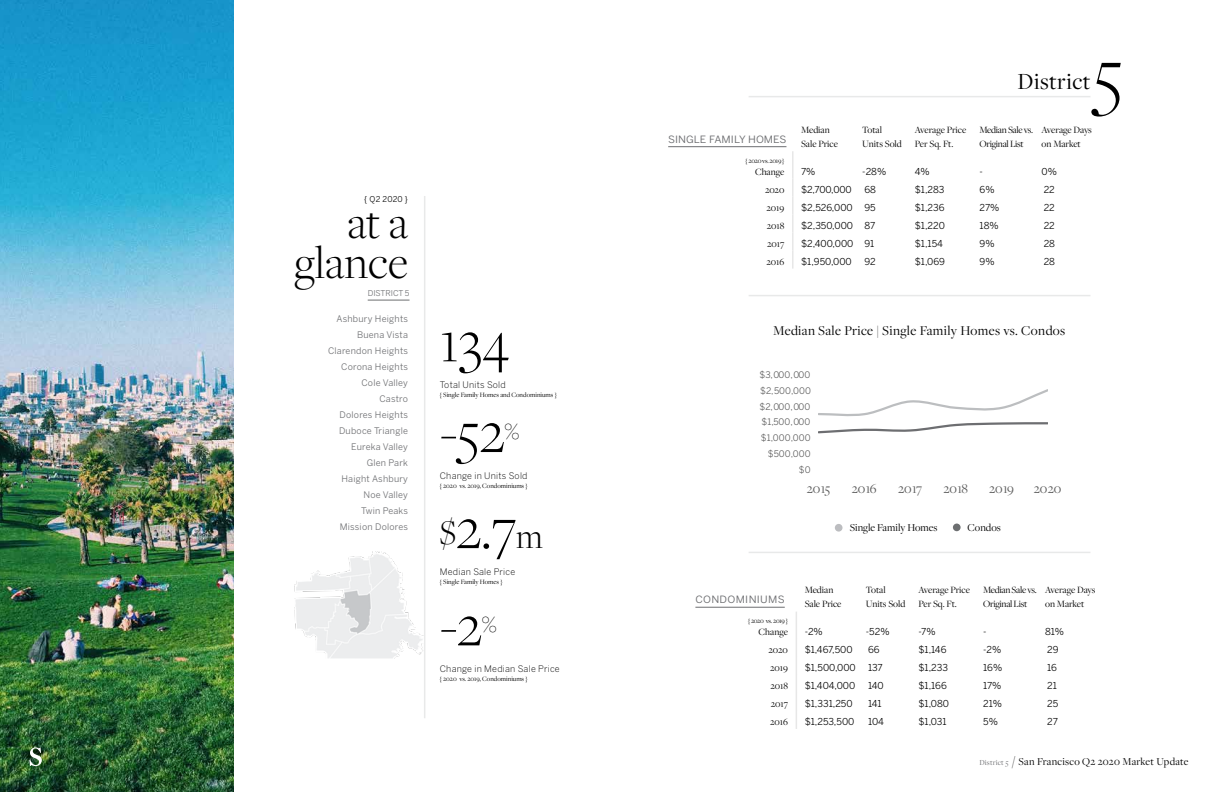
<style>
.page{position:relative;width:1224px;height:792px;background:#fff}
.page>*{position:absolute;margin:0;border:0;box-sizing:border-box;transform-origin:0 0}
.t1{font:300 80px "Freight Disp Pro";color:#000}
.t2{font:300 60px "Freight Disp Pro";color:#000}
.t3{font:300 48px/40px "Freight Disp Pro";color:#000;text-align:right}
.t4{font:24px "Freight Disp Pro";letter-spacing:.025em;color:#000}
.t5{font:300 24px "Freight Disp Pro";color:#000}
.t6{font:14px "Freight Disp Pro";letter-spacing:.025em;color:#000}
.t7{font:14px "Freight Disp Pro";letter-spacing:-.01em;color:#595959}
.t8{font:12.5px "Benton Sans";color:#6d6e71}
.t9{font:12.5px "Benton Sans";letter-spacing:.025em;color:#6d6e71}
.t10{font:11px "Freight Disp Pro";letter-spacing:.025em;color:#000}
.t11{font:11px "Freight Disp Pro";letter-spacing:.005em;color:#000}
.t12{font:10px/14px "Freight Disp Pro";letter-spacing:-.005em;color:#000}
.t13{font:10px/14px "Freight Disp Pro";letter-spacing:-.03em;color:#000}
.t14{font:9.5px "Benton Sans";color:#000}
.t15{font:9px/16px "Benton Sans";letter-spacing:.025em;color:#6d6e71;text-align:right}
.t16{font:300 9px "Benton Sans";letter-spacing:.025em;color:#000}
.t17{font:9px "Benton Sans";letter-spacing:.015em;color:#595959}
.t18{font:8px "Benton Sans";color:#6d6e71}
.t19{font:8px "Benton Sans";letter-spacing:.015em;color:#000}
.t20{font:7px "Freight Disp Pro";color:#000}
.t21{font:7px "Freight Disp Pro";letter-spacing:-.03em;color:#000}
.s1{font-size:36px}
.s2{font-size:8px;color:#6d6e71}
.s3{font-size:14px}
</style>
<div class="page">
<img style="left:0;top:0;width:234px;height:792px">
<svg style="left:30px;top:747px;width:12px;height:19px"></svg>
<hr style="left:424px;top:196px;width:1px;height:522px;background:#b4b6b8">
<img style="left:294px;top:552px;width:129px;height:107px">
<hr style="left:368px;top:300px;width:42px;height:1px;background:#6d6e71">
<hr style="left:749px;top:96px;width:341px;height:1px;background:#b4b6b8">
<hr style="left:695px;top:607px;width:90px;height:1px;background:#6d6e71">
<hr style="left:668px;top:146px;width:118px;height:1px;background:#6d6e71">
<svg style="left:796px;top:612px;width:1px;height:117px"></svg>
<hr style="left:792px;top:151px;width:2px;height:28px;background:#e7e7e7">
<svg style="left:792px;top:179px;width:2px;height:90px"></svg>
<hr style="left:749px;top:295px;width:341px;height:1px;background:#b4b6b8">
<hr style="left:749px;top:552px;width:341px;height:1px;background:#b4b6b8">
<div style="left:835px;top:524px;width:8px;height:8px;background:#bcbdc0;border-radius:50%"></div>
<div style="left:953px;top:524px;width:8px;height:7px;background:#6d6f71;border-radius:50%"></div>
<svg style="left:819px;top:389px;width:229px;height:45px"></svg>
<p class="t19" style="left:364px;top:195px;width:45px">{ Q2 2020 }</p>
<h3 class="t3" style="left:294px;top:202px;width:115px">at a glance</h3>
<p class="t18" style="left:368px;top:288px;width:43px">DISTRICT 5</p>
<p class="t15" style="left:328px;top:311px;width:81px">Ashbury Heights<br>Buena Vista<br>Clarendon Heights<br>Corona Heights<br>Cole Valley<br>Castro<br>Dolores Heights<br>Duboce Triangle<br>Eureka Valley<br>Glen Park<br>Haight Ashbury<br>Noe Valley<br>Twin Peaks<br>Mission Dolores</p>
<h2 class="t2" style="left:440px;top:303px;width:71px">134</h2>
<p class="t16" style="left:440px;top:380px;width:67px">Total Units Sold</p>
<p class="t20" style="left:440px;top:391px;width:118px">{ Single Family Homes and Condominiums }</p>
<h2 class="t2" style="left:440px;top:394px;width:66px">-52</h2>
<h3 class="t5" style="left:505px;top:416px;width:16px">%</h3>
<p class="t16" style="left:440px;top:470px;width:89px">Change in Units Sold</p>
<p class="t20" style="left:440px;top:481px;width:89px">{ 2020 vs. 2019, Condominiums }</p>
<h2 class="t2" style="left:440px;top:490px;width:100px"><span class="s1">$</span>2.7<span class="s1">m</span></h2>
<p class="t16" style="left:440px;top:567px;width:77px">Median Sale Price</p>
<p class="t20" style="left:440px;top:577px;width:64px">{ Single Family Homes }</p>
<h2 class="t2" style="left:440px;top:587px;width:44px">-2</h2>
<h3 class="t5" style="left:482px;top:609px;width:16px">%</h3>
<p class="t16" style="left:440px;top:664px;width:121px">Change in Median Sale Price</p>
<p class="t20" style="left:440px;top:675px;width:89px">{ 2020 vs. 2019, Condominiums }</p>
<h3 class="t8" style="left:668px;top:131px;width:120px">single family homes</h3>
<h3 class="t4" style="left:1018px;top:65px;width:74px">District</h3>
<h1 class="t1" style="left:1092px;top:23px;width:32px">5</h1>
<p class="t12" style="left:801px;top:122px;width:38px">Median<br>Sale Price</p>
<p class="t12" style="left:862px;top:122px;width:41px">Total<br>Units Sold</p>
<p class="t12" style="left:915px;top:122px;width:53px">Average Price<br>Per Sq. Ft.</p>
<p class="t13" style="left:980px;top:122px;width:55px">Median Sale vs.<br>Original List</p>
<p class="t12" style="left:1042px;top:122px;width:52px">Average Days on Market</p>
<p class="t21" style="left:746px;top:156px;width:40px">{ 2020 vs. 2019 }</p>
<p class="t12" style="left:755px;top:164px;width:31px">Change</p>
<p class="t14" style="left:801px;top:165px;width:16px">7%</p>
<p class="t14" style="left:862px;top:165px;width:25px">-28%</p>
<p class="t14" style="left:915px;top:165px;width:16px">4%</p>
<p class="t14" style="left:980px;top:165px;width:5px">-</p>
<p class="t14" style="left:1042px;top:165px;width:17px">0%</p>
<p class="t12" style="left:765px;top:182px;width:21px">2020</p>
<p class="t14" style="left:801px;top:183px;width:52px">$2,700,000</p>
<p class="t14" style="left:864px;top:183px;width:13px">68</p>
<p class="t14" style="left:915px;top:183px;width:31px">$1,283</p>
<p class="t14" style="left:980px;top:183px;width:17px">6%</p>
<p class="t14" style="left:1044px;top:183px;width:13px">22</p>
<p class="t12" style="left:767px;top:200px;width:19px">2019</p>
<p class="t14" style="left:801px;top:201px;width:76px">$2,526,000 95</p>
<p class="t14" style="left:915px;top:201px;width:31px">$1,236</p>
<p class="t14" style="left:980px;top:201px;width:21px">27%</p>
<p class="t14" style="left:1044px;top:201px;width:13px">22</p>
<p class="t12" style="left:767px;top:218px;width:19px">2018</p>
<p class="t14" style="left:801px;top:219px;width:76px">$2,350,000 87</p>
<p class="t14" style="left:915px;top:219px;width:32px">$1,220</p>
<p class="t14" style="left:980px;top:219px;width:21px">18%</p>
<p class="t14" style="left:1044px;top:219px;width:13px">22</p>
<p class="t12" style="left:767px;top:236px;width:19px">2017</p>
<p class="t14" style="left:801px;top:237px;width:75px">$2,400,000 91</p>
<p class="t14" style="left:915px;top:237px;width:30px">$1,154</p>
<p class="t14" style="left:980px;top:237px;width:17px">9%</p>
<p class="t14" style="left:1044px;top:237px;width:13px">28</p>
<p class="t12" style="left:767px;top:254px;width:19px">2016</p>
<p class="t14" style="left:801px;top:255px;width:52px">$1,950,000</p>
<p class="t14" style="left:864px;top:255px;width:13px">92</p>
<p class="t14" style="left:915px;top:255px;width:32px">$1,069</p>
<p class="t14" style="left:980px;top:255px;width:17px">9%</p>
<p class="t14" style="left:1044px;top:255px;width:13px">28</p>
<h3 class="t6" style="left:773px;top:321px;width:294px">Median Sale Price | Single Family Homes vs. Condos</h3>
<p class="t17" style="left:759px;top:370px;width:52px">$3,000,000</p>
<p class="t17" style="left:760px;top:386px;width:52px">$2,500,000</p>
<p class="t17" style="left:759px;top:402px;width:52px">$2,000,000</p>
<p class="t17" style="left:761px;top:417px;width:50px">$1,500,000</p>
<p class="t17" style="left:761px;top:433px;width:51px">$1,000,000</p>
<p class="t17" style="left:768px;top:449px;width:44px">$500,000</p>
<p class="t17" style="left:799px;top:465px;width:13px">$0</p>
<h3 class="t7" style="left:807px;top:480px;width:25px">2015</h3>
<h3 class="t7" style="left:852px;top:480px;width:26px">2016</h3>
<h3 class="t7" style="left:898px;top:480px;width:25px">2017</h3>
<h3 class="t7" style="left:944px;top:480px;width:26px">2018</h3>
<h3 class="t7" style="left:989px;top:480px;width:26px">2019</h3>
<h3 class="t7" style="left:1034px;top:480px;width:29px">2020</h3>
<p class="t11" style="left:850px;top:520px;width:89px">Single Family Homes</p>
<p class="t11" style="left:968px;top:520px;width:35px">Condos</p>
<h3 class="t9" style="left:695px;top:591px;width:91px">condominiums</h3>
<p class="t12" style="left:805px;top:583px;width:38px">Median<br>Sale Price</p>
<p class="t12" style="left:866px;top:583px;width:41px">Total<br>Units Sold</p>
<p class="t12" style="left:918px;top:583px;width:53px">Average Price<br>Per Sq. Ft.</p>
<p class="t13" style="left:983px;top:583px;width:55px">Median Sale vs.<br>Original List</p>
<p class="t12" style="left:1045px;top:583px;width:52px">Average Days on Market</p>
<p class="t21" style="left:748px;top:616px;width:41px">{ 2020 vs. 2019 }</p>
<p class="t12" style="left:759px;top:624px;width:31px">Change</p>
<p class="t14" style="left:805px;top:626px;width:20px">-2%</p>
<p class="t14" style="left:866px;top:626px;width:25px">-52%</p>
<p class="t14" style="left:918px;top:626px;width:19px">-7%</p>
<p class="t14" style="left:983px;top:626px;width:5px">-</p>
<p class="t14" style="left:1045px;top:626px;width:20px">81%</p>
<p class="t12" style="left:769px;top:642px;width:21px">2020</p>
<p class="t14" style="left:805px;top:644px;width:49px">$1,467,500</p>
<p class="t14" style="left:868px;top:644px;width:13px">66</p>
<p class="t14" style="left:918px;top:644px;width:30px">$1,146</p>
<p class="t14" style="left:983px;top:644px;width:20px">-2%</p>
<p class="t14" style="left:1047px;top:644px;width:13px">29</p>
<p class="t12" style="left:770px;top:660px;width:19px">2019</p>
<p class="t14" style="left:805px;top:662px;width:53px">$1,500,000</p>
<p class="t14" style="left:868px;top:662px;width:16px">137</p>
<p class="t14" style="left:918px;top:662px;width:31px">$1,233</p>
<p class="t14" style="left:983px;top:662px;width:21px">16%</p>
<p class="t14" style="left:1047px;top:662px;width:11px">16</p>
<p class="t12" style="left:770px;top:678px;width:19px">2018</p>
<p class="t14" style="left:805px;top:680px;width:52px">$1,404,000</p>
<p class="t14" style="left:868px;top:680px;width:17px">140</p>
<p class="t14" style="left:918px;top:680px;width:30px">$1,166</p>
<p class="t14" style="left:983px;top:680px;width:20px">17%</p>
<p class="t14" style="left:1047px;top:680px;width:11px">21</p>
<p class="t12" style="left:771px;top:696px;width:19px">2017</p>
<p class="t14" style="left:805px;top:698px;width:49px">$1,331,250</p>
<p class="t14" style="left:868px;top:698px;width:15px">141</p>
<p class="t14" style="left:918px;top:698px;width:32px">$1,080</p>
<p class="t14" style="left:983px;top:698px;width:20px">21%</p>
<p class="t14" style="left:1047px;top:698px;width:13px">25</p>
<p class="t12" style="left:770px;top:714px;width:19px">2016</p>
<p class="t14" style="left:805px;top:716px;width:51px">$1,253,500</p>
<p class="t14" style="left:868px;top:716px;width:17px">104</p>
<p class="t14" style="left:918px;top:716px;width:30px">$1,031</p>
<p class="t14" style="left:983px;top:716px;width:16px">5%</p>
<p class="t14" style="left:1047px;top:716px;width:12px">27</p>
<p class="t10" style="left:979px;top:754px;width:211px"><span class="s2">District 5</span> <span class="s3">/</span> San Francisco Q2 2020 Market Update</p>
</div>
